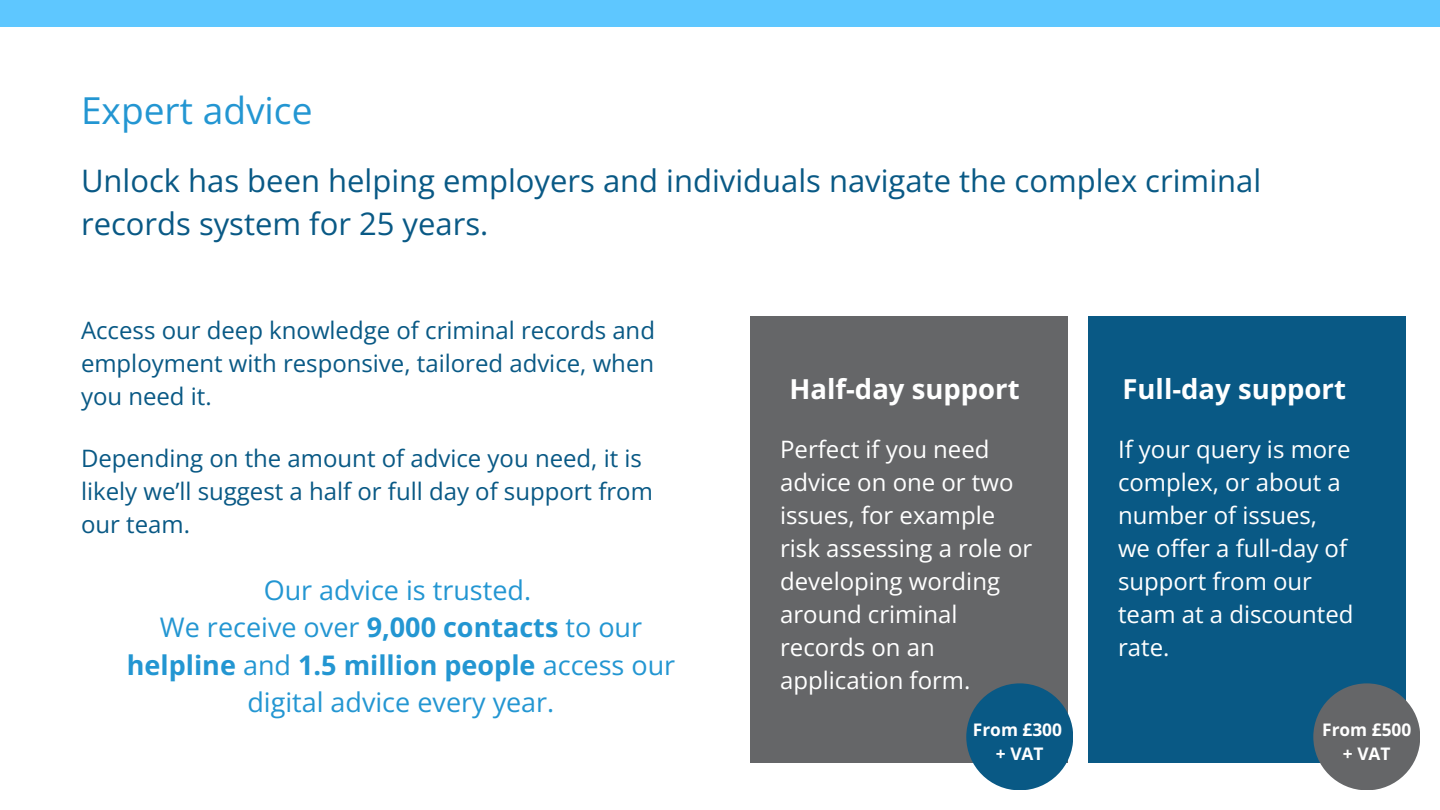
<style>
.page{position:relative;width:1440px;height:810px;background:#fff}
.page>*{position:absolute;margin:0;border:0;box-sizing:border-box;transform-origin:0 0}
.t1{font:37.1px "Open Sans";color:#2396d2}
.t2{font:31px/42.8px "Open Sans";color:#095985}
.t3{font:700 27.5px "Open Sans";color:#fff}
.t4{font:27px/37.5px "Open Sans";color:#2396d2;text-align:center}
.t5{font:24px/33px "Open Sans";color:#fff}
.t6{font:24px/33px "Open Sans";color:#095985;text-align:justify}
.t7{font:700 17.3px "Open Sans";color:#fff}
.s1{font-weight:700}
</style>
<div class="page">
<div style="left:750px;top:316px;width:318px;height:447px;background:#656668"></div>
<div style="left:1088px;top:316px;width:318px;height:447px;background:#095985"></div>
<div style="left:966px;top:683px;width:107px;height:107px;background:#095985;border-radius:50%"></div>
<div style="left:1313px;top:683px;width:107px;height:107px;background:#656668;border-radius:50%"></div>
<div style="left:0;top:0;width:1440px;height:26px;background:#5ec7ff"></div>
<p class="t1" style="left:81px;top:85px;width:233px">Expert advice</p>
<p class="t2" style="left:81px;top:159px;width:1182px">Unlock has been helping employers and individuals navigate the complex criminal records system for 25 years.</p>
<p class="t6" style="left:81px;top:313px;width:576px">Access our deep knowledge of criminal records and employment with responsive, tailored advice, when you need it.</p>
<p class="t6" style="left:81px;top:442px;width:573px;text-align:left">Depending on the amount of advice you need, it is likely we’ll suggest a half or full day of support from our team.</p>
<h3 class="t4" style="left:127px;top:571px;width:550px">Our advice is trusted.<br>We receive over <span class="s1">9,000 contacts</span> to our <span class="s1">helpline</span> and <span class="s1">1.5 million people</span> access our digital advice every year.</h3>
<h3 class="t3" style="left:789px;top:369px;width:232px">Half-day support</h3>
<h5 class="t5" style="left:780px;top:432px;width:254px">Perfect if you need advice on one or two issues, for example risk assessing a role or developing wording around criminal records on an application form.</h5>
<h2 class="t7" style="left:973px;top:717px;width:91px">From £300</h2>
<h5 class="t7" style="left:996px;top:741px;width:49px">+ VAT</h5>
<h1 class="t3" style="left:1122px;top:369px;width:225px">Full-day support</h1>
<h5 class="t5" style="left:1118px;top:432px;width:237px">If your query is more complex, or about a number of issues, we offer a full-day of support from our team at a discounted rate.</h5>
<h5 class="t7" style="left:1322px;top:717px;width:91px">From £500</h5>
<h4 class="t7" style="left:1343px;top:741px;width:49px">+ VAT</h4>
</div>
